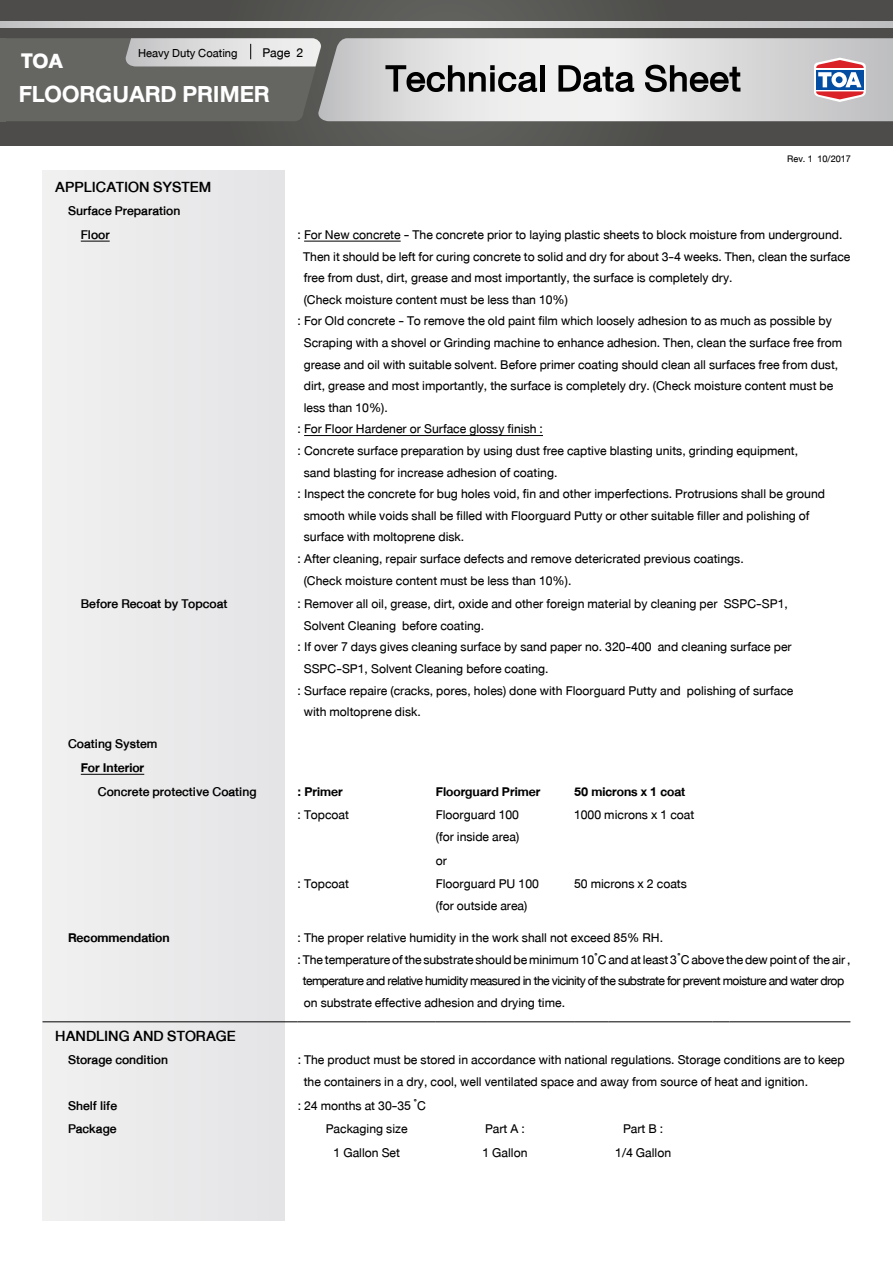
<style>
.page{position:relative;width:893px;height:1263px;background:#fff}
.page>*{position:absolute;margin:0;border:0;box-sizing:border-box;transform-origin:0 0}
.t1{font:500 54px "DB Helvethaica X";color:#000}
.t2{font:700 33px "DB Helvethaica X";color:#fff}
.t3{font:900 29.25px "DB Helvethaica X";color:#fff}
.t4{font:500 21px "DB Helvethaica X";color:#000}
.t5{font:18px/21.6px "DB Helvethaica X";color:#000}
.t6{font:18px/21.6px "DB Helvethaica X";letter-spacing:-.03em;color:#000}
.t7{font:500 18px/23.7px "DB Helvethaica X";color:#000}
.t8{font:700 18px "DB Helvethaica X";color:#000}
.t9{font:16.5px "DB Helvethaica X";color:#000}
.t10{font:13.5px "DB Helvethaica X";color:#000}
</style>
<div class="page">
<svg style="left:0;top:0;width:893px;height:145px;background:#555452"></svg>
<svg style="left:322px;top:38px;width:571px;height:83px"></svg>
<svg style="left:814px;top:58px;width:52px;height:44px"></svg>
<svg style="left:0;top:22px;width:893px;height:6px"></svg>
<svg style="left:6px;top:38px;width:316px;height:83px;background:#7d7d7a"></svg>
<div style="left:0;top:38px;width:6px;height:83px;background:#656562"></div>
<div style="left:43px;top:170px;width:241px;height:1050px;background:#eaeaeb"></div>
<hr style="left:43px;top:1021px;width:255px;height:1px;background:#000">
<hr style="left:298px;top:1021px;width:69px;height:1px;background:#000">
<hr style="left:367px;top:1021px;width:69px;height:1px;background:#000">
<hr style="left:436px;top:1021px;width:52px;height:1px;background:#000">
<hr style="left:488px;top:1021px;width:86px;height:1px;background:#000">
<hr style="left:574px;top:1021px;width:35px;height:1px;background:#000">
<hr style="left:609px;top:1021px;width:103px;height:1px;background:#000">
<svg style="left:712px;top:1021px;width:18px;height:1px"></svg>
<hr style="left:730px;top:1021px;width:120px;height:1px;background:#000">
<svg style="left:81px;top:241px;width:29px;height:1px"></svg>
<hr style="left:304px;top:241px;width:97px;height:1px;background:#000">
<hr style="left:304px;top:435px;width:239px;height:1px;background:#000">
<hr style="left:81px;top:774px;width:63px;height:1px;background:#000">
<h3 class="t3" style="left:21px;top:44px;width:43px">TOA</h3>
<p class="t9" style="left:138px;top:43px;width:101px">Heavy Duty Coating</p>
<p class="t5" style="left:263px;top:42px;width:42px">Page 2</p>
<h2 class="t2" style="left:19px;top:75px;width:252px">FLOORGUARD PRIMER</h2>
<h1 class="t1" style="left:385px;top:48px;width:358px">Technical Data Sheet</h1>
<p class="t10" style="left:787px;top:151px;width:65px">Rev. 1 10/2017</p>
<p class="t4" style="left:55px;top:175px;width:157px">APPLICATION SYSTEM</p>
<p class="t7" style="left:81px;top:199px;width:101px;text-indent:-13px">Surface Preparation<br>Floor</p>
<p class="t5" style="left:298px;top:224px;width:546px">: For New concrete - The concrete prior to laying plastic sheets to block moisture from underground.</p>
<p class="t5" style="left:303px;top:245px;width:549px">Then it should be left for curing concrete to solid and dry for about 3-4 weeks. Then, clean the surface</p>
<p class="t5" style="left:304px;top:267px;width:430px">free from dust, dirt, grease and most importantly, the surface is completely dry.</p>
<p class="t5" style="left:304px;top:289px;width:266px">(Check moisture content must be less than 10%)</p>
<p class="t5" style="left:298px;top:310px;width:536px">: For Old concrete - To remove the old paint film which loosely adhesion to as much as possible by</p>
<p class="t5" style="left:304px;top:332px;width:540px">Scraping with a shovel or Grinding machine to enhance adhesion. Then, clean the surface free from</p>
<p class="t5" style="left:304px;top:353px;width:536px">grease and oil with suitable solvent. Before primer coating should clean all surfaces free from dust,</p>
<p class="t5" style="left:304px;top:375px;width:531px">dirt, grease and most importantly, the surface is completely dry. (Check moisture content must be</p>
<p class="t5" style="left:304px;top:397px;width:86px">less than 10%).</p>
<p class="t5" style="left:298px;top:418px;width:247px">: For Floor Hardener or Surface glossy finish :</p>
<p class="t5" style="left:298px;top:440px;width:502px">: Concrete surface preparation by using dust free captive blasting units, grinding equipment,</p>
<p class="t5" style="left:304px;top:461px;width:255px">sand blasting for increase adhesion of coating.</p>
<p class="t5" style="left:298px;top:483px;width:529px">: Inspect the concrete for bug holes void, fin and other imperfections. Protrusions shall be ground</p>
<p class="t5" style="left:304px;top:505px;width:507px">smooth while voids shall be filled with Floorguard Putty or other suitable filler and polishing of</p>
<p class="t5" style="left:304px;top:526px;width:162px">surface with moltoprene disk.</p>
<p class="t5" style="left:298px;top:548px;width:448px">: After cleaning, repair surface defects and remove detericrated previous coatings.</p>
<p class="t5" style="left:304px;top:569px;width:269px">(Check moisture content must be less than 10%).</p>
<p class="t7" style="left:81px;top:592px;width:148px">Before Recoat by Topcoat</p>
<p class="t5" style="left:298px;top:593px;width:492px">: Remover all oil, grease, dirt, oxide and other foreign material by cleaning per SSPC-SP1,</p>
<p class="t5" style="left:304px;top:615px;width:182px">Solvent Cleaning before coating.</p>
<p class="t5" style="left:298px;top:636px;width:496px">: If over 7 days gives cleaning surface by sand paper no. 320-400 and cleaning surface per</p>
<p class="t5" style="left:304px;top:658px;width:246px">SSPC-SP1, Solvent Cleaning before coating.</p>
<p class="t5" style="left:298px;top:679px;width:497px">: Surface repaire (cracks, pores, holes) done with Floorguard Putty and polishing of surface</p>
<p class="t5" style="left:304px;top:701px;width:118px">with moltoprene disk.</p>
<p class="t7" style="left:68px;top:732px;width:91px">Coating System</p>
<p class="t8" style="left:81px;top:757px;width:65px">For Interior</p>
<p class="t7" style="left:98px;top:780px;width:160px">Concrete protective Coating</p>
<p class="t8" style="left:298px;top:781px;width:47px">: Primer</p>
<p class="t8" style="left:436px;top:781px;width:106px">Floorguard Primer</p>
<p class="t8" style="left:574px;top:781px;width:113px">50 microns x 1 coat</p>
<p class="t5" style="left:298px;top:804px;width:53px">: Topcoat</p>
<p class="t5" style="left:436px;top:804px;width:85px">Floorguard 100 (for inside area)</p>
<p class="t5" style="left:574px;top:804px;width:122px">1000 microns x 1 coat</p>
<p class="t5" style="left:436px;top:849px;width:13px">or</p>
<p class="t5" style="left:298px;top:873px;width:53px">: Topcoat</p>
<p class="t5" style="left:436px;top:873px;width:105px">Floorguard PU 100 (for outside area)</p>
<p class="t5" style="left:574px;top:873px;width:114px">50 microns x 2 coats</p>
<p class="t8" style="left:68px;top:927px;width:103px">Recommendation</p>
<p class="t5" style="left:298px;top:927px;width:554px">: The proper relative humidity in the work shall not exceed 85% RH.<br>: The temperature of the substrate should be minimum 10 C and at least 3 C above the dew point of the air ,</p>
<p class="t6" style="left:303px;top:949px;width:543px;text-indent:378px">ํ<br>temperature and relative humidity measured in the vicinity of the substrate for prevent moisture and water drop on substrate effective adhesion and drying time.</p>
<p class="t5" style="left:598px;top:949px;width:5px">ํ</p>
<p class="t4" style="left:55px;top:1024px;width:182px">HANDLING AND STORAGE</p>
<p class="t7" style="left:68px;top:1048px;width:102px">Storage condition</p>
<p class="t5" style="left:304px;top:1049px;width:542px;text-indent:-6px">: The product must be stored in accordance with national regulations. Storage conditions are to keep the containers in a dry, cool, well ventilated space and away from source of heat and ignition.</p>
<p class="t7" style="left:68px;top:1093px;width:51px">Shelf life</p>
<p class="t5" style="left:298px;top:1094px;width:130px">: 24 months at 30-35 ํC</p>
<p class="t7" style="left:68px;top:1117px;width:50px">Package</p>
<p class="t5" style="left:326px;top:1118px;width:83px">Packaging size</p>
<p class="t5" style="left:485px;top:1118px;width:41px">Part A :</p>
<p class="t5" style="left:623px;top:1118px;width:42px">Part B :</p>
<p class="t5" style="left:334px;top:1142px;width:68px">1 Gallon Set</p>
<p class="t5" style="left:482px;top:1142px;width:47px">1 Gallon</p>
<p class="t5" style="left:615px;top:1142px;width:57px">1/4 Gallon</p>
</div>
